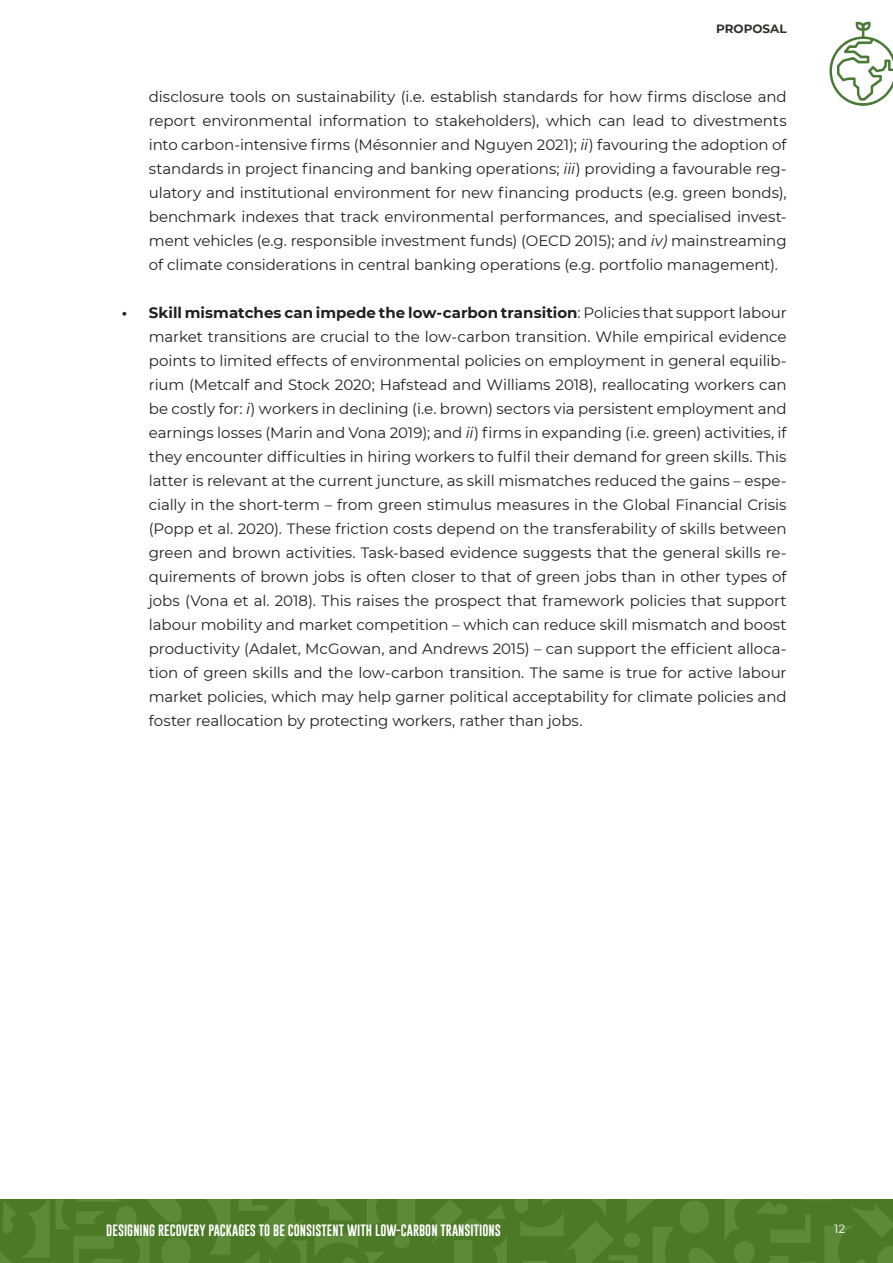
<style>
.page{position:relative;width:893px;height:1263px;background:#fff}
.page>*{position:absolute;margin:0;border:0;box-sizing:border-box;transform-origin:0 0}
.t1{font:15px/24px "Montserrat";letter-spacing:-.005em;color:#221f1f;text-align:justify}
.t2{font:12px "Gobold";color:#fff}
.t3{font:700 12px "Montserrat";color:#2f302e}
.t4{font:12px "Montserrat";color:#fff}
.s1{font-style:italic}
.s2{font-weight:700}
</style>
<div class="page">
<div style="left:0;top:1199px;width:893px;height:64px;background:#4b7926"></div>
<svg style="left:514px;top:1199px;width:379px;height:64px"></svg>
<svg style="left:430px;top:1200px;width:77px;height:63px"></svg>
<svg style="left:0;top:1199px;width:415px;height:64px"></svg>
<svg style="left:829px;top:22px;width:64px;height:84px"></svg>
<p class="t3" style="left:716px;top:20px;width:72px">PROPOSAL</p>
<p class="t1" style="left:149px;top:84px;width:639px">disclosure tools on sustainability (i.e. establish standards for how firms disclose and report environmental information to stakeholders), which can lead to divestments into carbon-intensive firms (Mésonnier and Nguyen 2021); <span class="s1">ii</span>) favouring the adoption of standards in project financing and banking operations; <span class="s1">iii</span>) providing a favourable reg&shy;ulatory and institutional environment for new financing products (e.g. green bonds), benchmark indexes that track environmental performances, and specialised invest&shy;ment vehicles (e.g. responsible investment funds) (OECD 2015); and <span class="s1">iv)</span> mainstreaming of climate considerations in central banking operations (e.g. portfolio management).</p>
<p class="t1" style="left:149px;top:301px;width:639px;text-indent:-27px"><span class="s2">• Skill mismatches can impede the low-carbon transition</span>: Policies that support labour market transitions are crucial to the low-carbon transition. While empirical evidence points to limited effects of environmental policies on employment in general equilib&shy;rium (Metcalf and Stock 2020; Hafstead and Williams 2018), reallocating workers can be costly for: <span class="s1">i</span>) workers in declining (i.e. brown) sectors via persistent employment and earnings losses (Marin and Vona 2019); and <span class="s1">ii</span>) firms in expanding (i.e. green) activities, if they encounter difficulties in hiring workers to fulfil their demand for green skills. This latter is relevant at the current juncture, as skill mismatches reduced the gains – espe&shy;cially in the short-term – from green stimulus measures in the Global Financial Crisis (Popp et al. 2020). These friction costs depend on the transferability of skills between green and brown activities. Task-based evidence suggests that the general skills re&shy;quirements of brown jobs is often closer to that of green jobs than in other types of jobs (Vona et al. 2018). This raises the prospect that framework policies that support labour mobility and market competition – which can reduce skill mismatch and boost productivity (Adalet, McGowan, and Andrews 2015) – can support the efficient alloca&shy;tion of green skills and the low-carbon transition. The same is true for active labour market policies, which may help garner political acceptability for climate policies and foster reallocation by protecting workers, rather than jobs.</p>
<p class="t2" style="left:106px;top:1225px;width:396px">DESIGNING RECOVERY PACKAGES TO BE CONSISTENT WITH LOW-CARBON TRANSITIONS</p>
<p class="t4" style="left:834px;top:1223px;width:13px">12</p>
</div>
